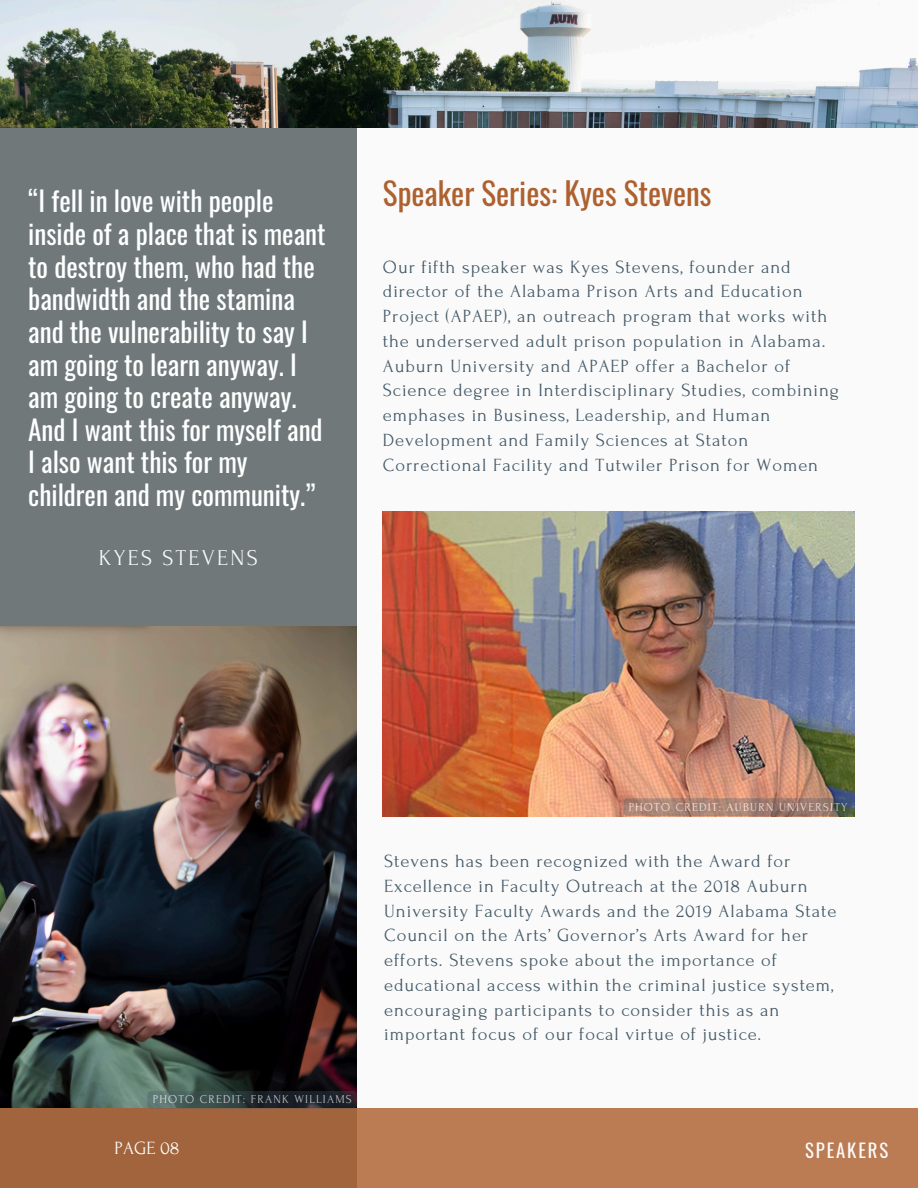
<style>
.page{position:relative;width:918px;height:1188px;background:#fafafa}
.page>*{position:absolute;margin:0;border:0;box-sizing:border-box;transform-origin:0 0}
.t1{font:31.2px "Oswald";color:#ae602f}
.t2{font:27.15px/32.7px "Oswald";color:#feffff}
.t3{font:22.5px "Forum";letter-spacing:.1em;color:#fafafa}
.t4{font:18.75px "Oswald";letter-spacing:.1em;color:#fafafa}
.t5{font:18.75px "Forum";color:#fefefe}
.t6{font:18.6px/24.8px "Forum";letter-spacing:.05em;color:#435967}
.t7{font:12px "Forum";letter-spacing:.1em;color:#feffff}
</style>
<div class="page">
<div style="left:0;top:104px;width:357px;height:1084px;background:#71787a"></div>
<div style="left:0;top:1108px;width:918px;height:80px;background:linear-gradient(to right,#9f623a,#c3825a)"></div>
<img style="left:0;top:626px;width:357px;height:482px">
<img style="left:0;top:0;width:918px;height:127px">
<img style="left:383px;top:512px;width:471px;height:305px">
<div style="left:623px;top:798px;width:230px;height:18px;background:#435967;border-radius:4px;opacity:.45"></div>
<div style="left:147px;top:1091px;width:210px;height:18px;background:#435967;border-radius:4px;opacity:.45"></div>
<h1 class="t2" style="left:28px;top:184px;width:299px">“I fell in love with people inside of a place that is meant to destroy them, who had the bandwidth and the stamina and the vulnerability to say I am going to learn anyway. I am going to create anyway.<br>And I want this for myself and<br>I also want this for my children and my community.”</h1>
<h5 class="t3" style="left:99px;top:546px;width:160px">KYES STEVENS</h5>
<h2 class="t1" style="left:383px;top:169px;width:330px">Speaker Series: Kyes Stevens</h2>
<h3 class="t6" style="left:383px;top:255px;width:458px">Our fifth speaker was Kyes Stevens, founder and director of the Alabama Prison Arts and Education Project (APAEP), an outreach program that works with the underserved adult prison population in Alabama.<br>Auburn University and APAEP offer a Bachelor of Science degree in Interdisciplinary Studies, combining emphases in Business, Leadership, and Human Development and Family Sciences at Staton Correctional Facility and Tutwiler Prison for Women</h3>
<p class="t7" style="left:153px;top:1093px;width:200px">PHOTO CREDIT: FRANK WILLIAMS</p>
<p class="t7" style="left:629px;top:800px;width:220px">PHOTO CREDIT: AUBURN UNIVERSITY</p>
<p class="t6" style="left:384px;top:849px;width:454px">Stevens has been recognized with the Award for Excellence in Faculty Outreach at the 2018 Auburn University Faculty Awards and the 2019 Alabama State Council on the Arts’ Governor’s Arts Award for her efforts. Stevens spoke about the importance of educational access within the criminal justice system, encouraging participants to consider this as an important focus of our focal virtue of justice.</p>
<p class="t5" style="left:115px;top:1138px;width:66px">PAGE 08</p>
<h5 class="t4" style="left:805px;top:1135px;width:85px">SPEAKERS</h5>
</div>
